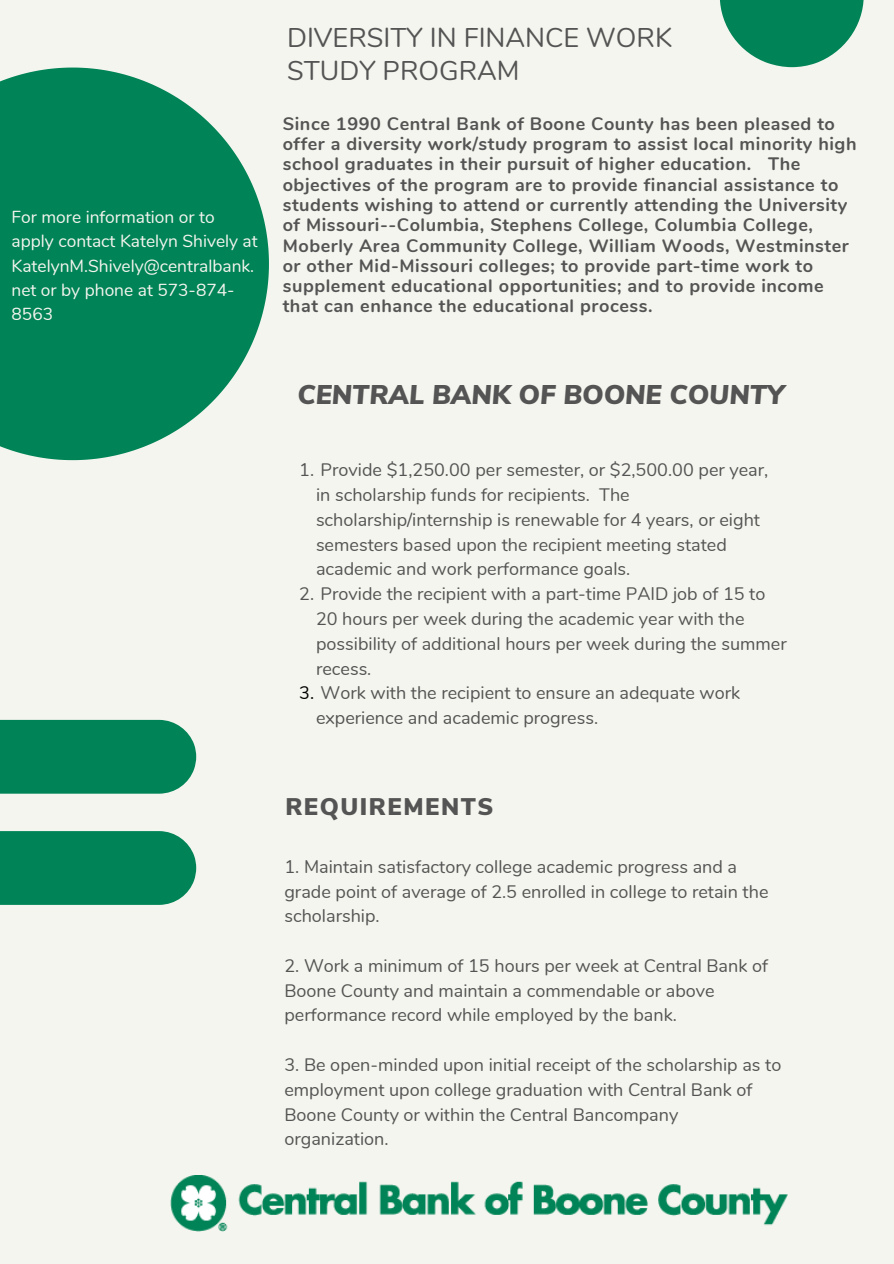
<style>
.page{position:relative;width:894px;height:1264px;background:#fff}
.page>*{position:absolute;margin:0;border:0;box-sizing:border-box;transform-origin:0 0}
.t1{font:27px/33.5px "Nunito";color:#545454}
.t2{font:italic 900 27px "Nunito Sans";color:#545454}
.t3{font:900 24px "Nunito Sans";letter-spacing:.065em;color:#545454}
.t4{font:18px/24.8px "Nunito";color:#545454}
.t5{font:700 18px/20.2px "Nunito";letter-spacing:.03em;color:#545454}
.t6{font:17.4px/24.2px "Nunito";color:#f5f5ef}
.s1{color:#000}
</style>
<div class="page">
<div style="left:0;top:0;width:893px;height:1263px;background:#f5f5ef"></div>
<svg style="left:0;top:68px;width:269px;height:392px;fill:#008457"></svg>
<div style="left:0;top:720px;width:196px;height:73px;background:#008457"></div>
<svg style="left:720px;top:0;width:143px;height:67px"></svg>
<div style="left:0;top:831px;width:196px;height:73px;background:#008457"></div>
<img style="left:170px;top:1175px;width:618px;height:56px">
<p class="t6" style="left:12px;top:205px;width:247px">For more information or to apply contact Katelyn Shively at<br>KatelynM.Shively@centralbank. net or by phone at 573-874-<br>8563</p>
<p class="t1" style="left:287px;top:21px;width:386px">DIVERSITY IN FINANCE WORK<br>STUDY PROGRAM</p>
<p class="t5" style="left:283px;top:114px;width:575px">Since 1990 Central Bank of Boone County has been pleased to offer a diversity work/study program to assist local minority high school graduates in their pursuit of higher education. The objectives of the program are to provide financial assistance to students wishing to attend or currently attending the University of Missouri--Columbia, Stephens College, Columbia College, Moberly Area Community College, William Woods, Westminster or other Mid-Missouri colleges; to provide part-time work to supplement educational opportunities; and to provide income that can enhance the educational process.</p>
<p class="t2" style="left:297px;top:376px;width:488px">CENTRAL BANK OF BOONE COUNTY</p>
<p class="t4" style="left:316px;top:458px;width:453px;text-indent:-17px">1. Provide $1,250.00 per semester, or $2,500.00 per year, in scholarship funds for recipients. The scholarship/internship is renewable for 4 years, or eight semesters based upon the recipient meeting stated academic and work performance goals.</p>
<p class="t4" style="left:316px;top:582px;width:472px;text-indent:-17px">2. Provide the recipient with a part-time PAID job of 15 to 20 hours per week during the academic year with the possibility of additional hours per week during the summer recess.</p>
<p class="t4" style="left:316px;top:681px;width:425px;text-indent:-17px"><span class="s1">3.</span> Work with the recipient to ensure an adequate work experience and academic progress.</p>
<p class="t3" style="left:285px;top:791px;width:209px">REQUIREMENTS</p>
<p class="t4" style="left:284px;top:854px;width:485px">1. Maintain satisfactory college academic progress and a grade point of average of 2.5 enrolled in college to retain the scholarship.</p>
<p class="t4" style="left:284px;top:953px;width:485px">2. Work a minimum of 15 hours per week at Central Bank of<br>Boone County and maintain a commendable or above performance record while employed by the bank.</p>
<p class="t4" style="left:284px;top:1052px;width:498px">3. Be open-minded upon initial receipt of the scholarship as to employment upon college graduation with Central Bank of Boone County or within the Central Bancompany organization.</p>
</div>
